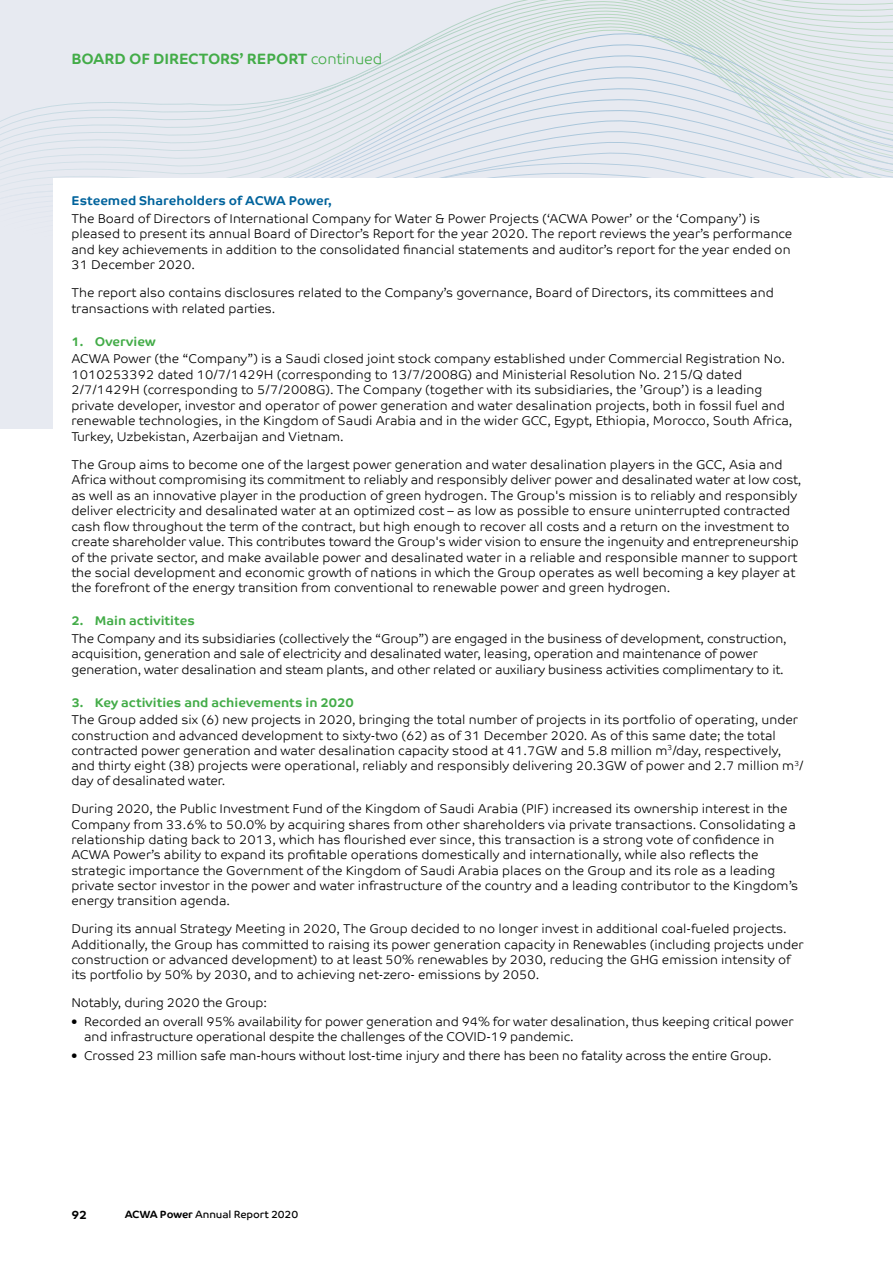
<style>
.page{position:relative;width:893px;height:1263px;background:#fff}
.page>*{position:absolute;margin:0;border:0;box-sizing:border-box;transform-origin:0 0}
.t1{font:700 15px "Co Text";letter-spacing:-.01em;color:#43ac48}
.t2{font:300 12.75px/15.5px "Co Text";color:#000}
.t3{font:700 12.75px "Co Text";color:#43ac48}
.t4{font:700 12.75px "Co Text";color:#00639c}
.t5{font:700 12px "Co Text";color:#000}
.t6{font:10.5px "Co Text";letter-spacing:-.01em;color:#000}
.s1{font-weight:300}
.s2{font-weight:700}
</style>
<div class="page">
<svg style="left:0;top:0;width:893px;height:14px;background:#e1e7eb"></svg>
<svg style="left:0;top:14px;width:893px;height:69px;background:#e1e7eb"></svg>
<svg style="left:0;top:83px;width:893px;height:346px;background:#e2e7ee"></svg>
<div style="left:54px;top:179px;width:839px;height:482px;background:#fff"></div>
<p class="t1" style="left:71px;top:50px;width:312px">BOARD OF DIRECTORS’ REPORT <span class="s1">continued</span></p>
<p class="t4" style="left:71px;top:193px;width:262px">Esteemed Shareholders of ACWA Power,</p>
<p class="t2" style="left:71px;top:211px;width:722px">The Board of Directors of International Company for Water &amp; Power Projects (‘ACWA Power’ or the ‘Company’) is pleased to present its annual Board of Director’s Report for the year 2020. The report reviews the year’s performance and key achievements in addition to the consolidated financial statements and auditor’s report for the year ended on 31 December 2020.</p>
<p class="t2" style="left:71px;top:285px;width:704px">The report also contains disclosures related to the Company’s governance, Board of Directors, its committees and transactions with related parties.</p>
<p class="t3" style="left:71px;top:334px;width:86px">1. Overview</p>
<p class="t2" style="left:71px;top:351px;width:722px">ACWA Power (the “Company”) is a Saudi closed joint stock company established under Commercial Registration No.<br>1010253392 dated 10/7/1429H (corresponding to 13/7/2008G) and Ministerial Resolution No. 215/Q dated 2/7/1429H (corresponding to 5/7/2008G). The Company (together with its subsidiaries, the ’Group’) is a leading private developer, investor and operator of power generation and water desalination projects, both in fossil fuel and renewable technologies, in the Kingdom of Saudi Arabia and in the wider GCC, Egypt, Ethiopia, Morocco, South Africa, Turkey, Uzbekistan, Azerbaijan and Vietnam.</p>
<p class="t2" style="left:71px;top:457px;width:732px">The Group aims to become one of the largest power generation and water desalination players in the GCC, Asia and Africa without compromising its commitment to reliably and responsibly deliver power and desalinated water at low cost, as well as an innovative player in the production of green hydrogen. The Group's mission is to reliably and responsibly deliver electricity and desalinated water at an optimized cost – as low as possible to ensure uninterrupted contracted cash flow throughout the term of the contract, but high enough to recover all costs and a return on the investment to create shareholder value. This contributes toward the Group's wider vision to ensure the ingenuity and entrepreneurship of the private sector, and make available power and desalinated water in a reliable and responsible manner to support the social development and economic growth of nations in which the Group operates as well becoming a key player at the forefront of the energy transition from conventional to renewable power and green hydrogen.</p>
<p class="t3" style="left:71px;top:613px;width:125px">2. Main activitites</p>
<p class="t2" style="left:71px;top:631px;width:717px">The Company and its subsidiaries (collectively the “Group”) are engaged in the business of development, construction, acquisition, generation and sale of electricity and desalinated water, leasing, operation and maintenance of power generation, water desalination and steam plants, and other related or auxiliary business activities complimentary to it.</p>
<p class="t3" style="left:71px;top:695px;width:284px">3. Key activities and achievements in 2020</p>
<p class="t2" style="left:71px;top:712px;width:734px">The Group added six (6) new projects in 2020, bringing the total number of projects in its portfolio of operating, under construction and advanced development to sixty-two (62) as of 31 December 2020. As of this same date; the total contracted power generation and water desalination capacity stood at 41.7GW and 5.8 million m<sup>3</sup>/day, respectively, and thirty eight (38) projects were operational, reliably and responsibly delivering 20.3GW of power and 2.7 million m<sup>3</sup>/ day of desalinated water.</p>
<p class="t2" style="left:71px;top:801px;width:728px">During 2020, the Public Investment Fund of the Kingdom of Saudi Arabia (PIF) increased its ownership interest in the Company from 33.6% to 50.0% by acquiring shares from other shareholders via private transactions. Consolidating a relationship dating back to 2013, which has flourished ever since, this transaction is a strong vote of confidence in ACWA Power’s ability to expand its profitable operations domestically and internationally, while also reflects the strategic importance the Government of the Kingdom of Saudi Arabia places on the Group and its role as a leading private sector investor in the power and water infrastructure of the country and a leading contributor to the Kingdom’s energy transition agenda.</p>
<p class="t2" style="left:71px;top:921px;width:734px">During its annual Strategy Meeting in 2020, The Group decided to no longer invest in additional coal-fueled projects.<br>Additionally, the Group has committed to raising its power generation capacity in Renewables (including projects under construction or advanced development) to at least 50% renewables by 2030, reducing the GHG emission intensity of its portfolio by 50% by 2030, and to achieving net-zero- emissions by 2050.</p>
<p class="t2" style="left:71px;top:995px;width:197px">Notably, during 2020 the Group:</p>
<p class="t2" style="left:84px;top:1014px;width:711px;text-indent:-13px">• Recorded an overall 95% availability for power generation and 94% for water desalination, thus keeping critical power and infrastructure operational despite the challenges of the COVID-19 pandemic.</p>
<p class="t2" style="left:71px;top:1047px;width:702px">• Crossed 23 million safe man-hours without lost-time injury and there has been no fatality across the entire Group.</p>
<p class="t5" style="left:71px;top:1207px;width:17px">92</p>
<p class="t6" style="left:125px;top:1208px;width:175px"><span class="s2">ACWA Power</span> Annual Report 2020</p>
</div>
